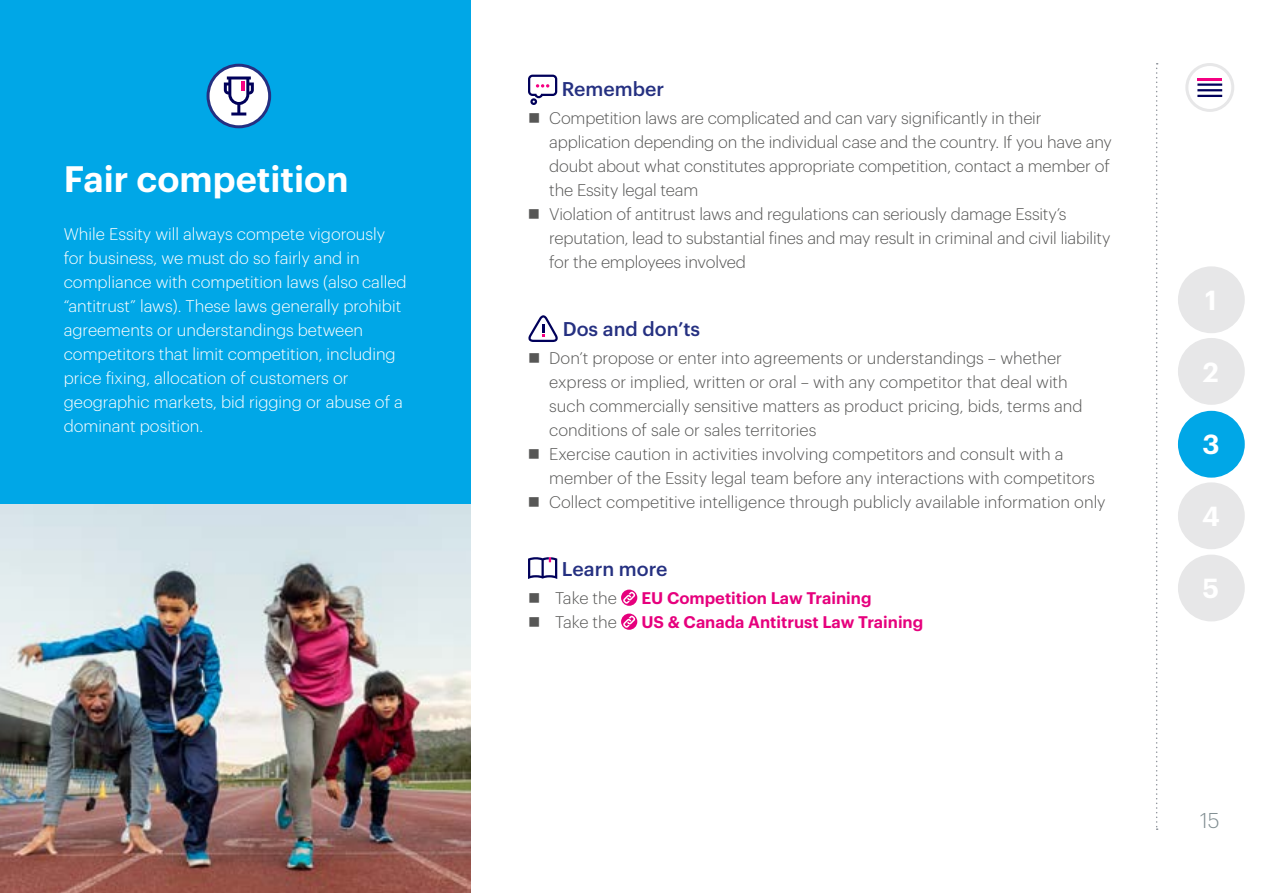
<style>
.page{position:relative;width:1263px;height:893px;background:#fff}
.page>*{position:absolute;margin:0;border:0;box-sizing:border-box;transform-origin:0 0}
.t1{font:600 36px "Graphik";color:#fff}
.t2{font:600 27px "Graphik";color:#fff}
.t3{font:300 21px "Graphik";color:#818e92}
.t4{font:500 19.5px "Graphik";color:#253081}
.t5{font:300 16.5px/24px "Graphik";letter-spacing:-.005em;color:#575756}
.t6{font:300 16.5px/24px "Graphik";color:#fff}
.t7{font:600 16.5px "Graphik";color:#e6007d}
</style>
<div class="page">
<div style="left:0;top:0;width:471px;height:504px;background:#00a7e7"></div>
<svg style="left:528px;top:75px;width:29px;height:30px"></svg>
<svg style="left:528px;top:315px;width:30px;height:27px"></svg>
<svg style="left:528px;top:557px;width:29px;height:22px"></svg>
<svg style="left:621px;top:590px;width:16px;height:16px"></svg>
<svg style="left:623px;top:592px;width:12px;height:12px"></svg>
<svg style="left:621px;top:614px;width:16px;height:16px"></svg>
<svg style="left:623px;top:616px;width:12px;height:12px"></svg>
<img style="left:0;top:504px;width:471px;height:389px">
<div style="left:208px;top:65px;width:62px;height:62px;background:#fff;border-radius:50%"></div>
<div style="left:207px;top:64px;width:64px;height:64px;border:3px solid #253081;border-radius:50%"></div>
<svg style="left:224px;top:76px;width:30px;height:40px"></svg>
<svg style="left:1187px;top:64px;width:46px;height:46px"></svg>
<div style="left:1185px;top:63px;width:49px;height:49px;border:3px solid #e7e7e8;border-radius:50%"></div>
<hr style="left:1197px;top:78px;width:25px;height:2px;background:#f50082">
<hr style="left:1197px;top:84px;width:25px;height:2px;background:#00005a">
<hr style="left:1197px;top:89px;width:25px;height:2px;background:#00005a">
<hr style="left:1197px;top:95px;width:25px;height:2px;background:#00005a">
<svg style="left:1156px;top:63px;width:2px;height:767px"></svg>
<div style="left:1178px;top:266px;width:67px;height:67px;background:#e7e7e8;border-radius:50%"></div>
<div style="left:1178px;top:411px;width:67px;height:67px;background:#00a7e7;border-radius:50%"></div>
<div style="left:1178px;top:555px;width:67px;height:66px;background:#e7e7e8;border-radius:50%"></div>
<div style="left:1178px;top:338px;width:67px;height:67px;background:#e7e7e8;border-radius:50%"></div>
<div style="left:1178px;top:482px;width:67px;height:67px;background:#e7e7e8;border-radius:50%"></div>
<h1 class="t1" style="left:64px;top:151px;width:286px">Fair competition</h1>
<p class="t6" style="left:64px;top:221px;width:344px">While Essity will always compete vigorously for business, we must do so fairly and in compliance with competition laws (also called “antitrust” laws). These laws generally prohibit agreements or understandings between competitors that limit competition, including price fixing, allocation of customers or geographic markets, bid rigging or abuse of a dominant position.</p>
<p class="t4" style="left:562px;top:74px;width:104px">Remember</p>
<p class="t5" style="left:549px;top:105px;width:564px">Competition laws are complicated and can vary significantly in their application depending on the individual case and the country. If you have any doubt about what constitutes appropriate competition, contact a member of the Essity legal team<br>Violation of antitrust laws and regulations can seriously damage Essity’s reputation, lead to substantial fines and may result in criminal and civil liability for the employees involved</p>
<p class="t4" style="left:563px;top:314px;width:139px">Dos and don’ts</p>
<p class="t5" style="left:549px;top:345px;width:558px">Don’t propose or enter into agreements or understandings – whether express or implied, written or oral – with any competitor that deal with such commercially sensitive matters as product pricing, bids, terms and conditions of sale or sales territories<br>Exercise caution in activities involving competitors and consult with a member of the Essity legal team before any interactions with competitors Collect competitive intelligence through publicly available information only</p>
<p class="t4" style="left:562px;top:554px;width:107px">Learn more</p>
<p class="t5" style="left:555px;top:585px;width:63px">Take the</p>
<p class="t7" style="left:641px;top:586px;width:232px">EU Competition Law Training</p>
<p class="t5" style="left:555px;top:609px;width:63px">Take the</p>
<p class="t7" style="left:641px;top:610px;width:283px">US &amp; Canada Antitrust Law Training</p>
<h2 class="t2" style="left:1205px;top:280px;width:13px">1</h2>
<h2 class="t2" style="left:1203px;top:352px;width:18px">2</h2>
<h2 class="t2" style="left:1202px;top:424px;width:19px">3</h2>
<h2 class="t2" style="left:1202px;top:496px;width:19px">4</h2>
<h2 class="t2" style="left:1203px;top:568px;width:18px">5</h2>
<p class="t3" style="left:1200px;top:805px;width:21px">15</p>
</div>
